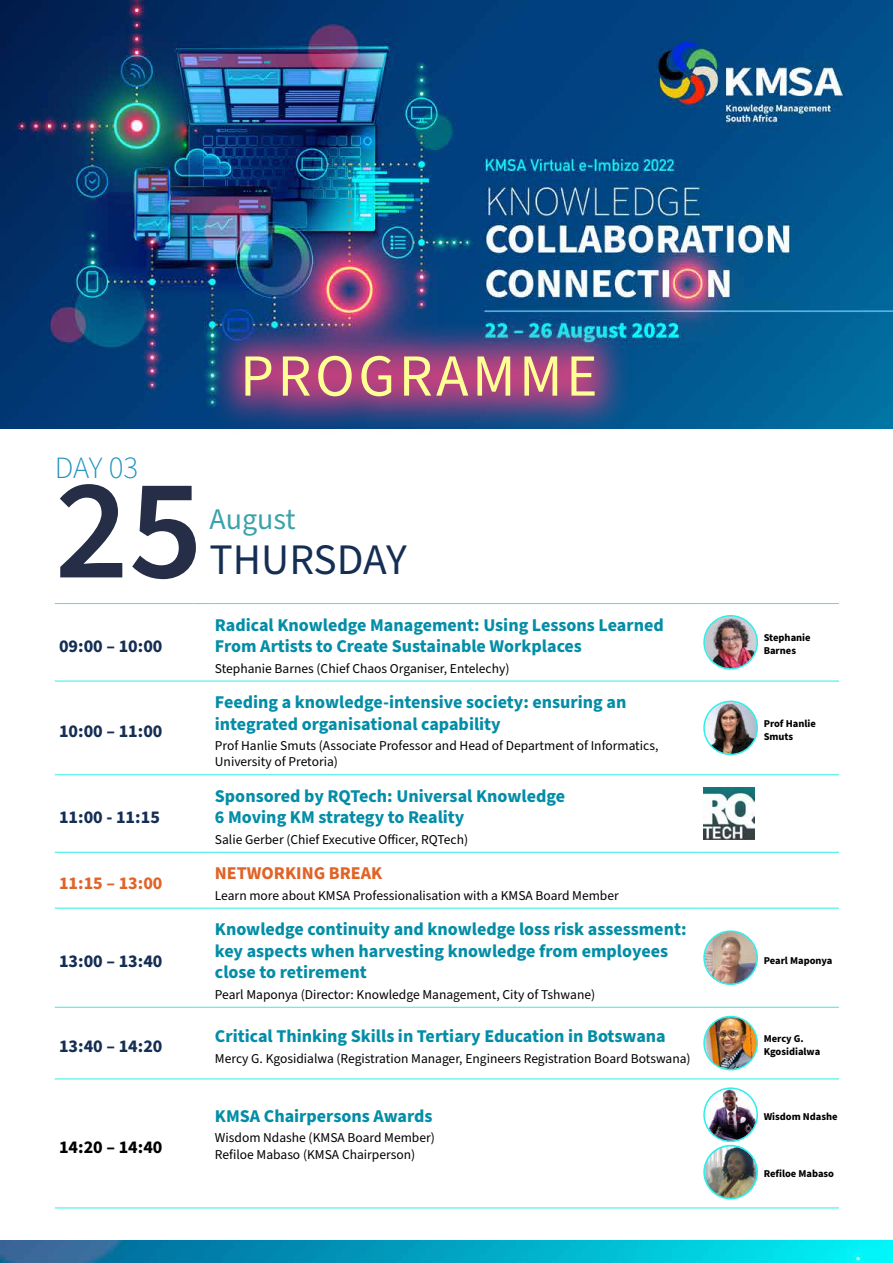
<style>
.page{position:relative;width:893px;height:1263px;background:#fff}
.page>*{position:absolute;margin:0;border:0;box-sizing:border-box;transform-origin:0 0}
.t1{font:600 144px "Source Sans Pro";color:#262e47}
.t2{font:59.7px "Source Sans Pro";letter-spacing:.06em;color:#feff95}
.t3{font:43.5px "Source Sans Pro";color:#152e54}
.t4{font:300 30.9px "Source Sans Pro";color:#2191c1}
.t5{font:30px "Source Sans Pro";color:#3ca2aa}
.t6{font:700 18px/21.6px "Source Sans Pro";color:#038da7}
.t7{font:700 18px "Source Sans Pro";color:#152e54}
.t8{font:700 18px "Source Sans Pro";color:#e06327}
.t9{font:700 18px "Source Sans Pro";color:#000}
.t10{font:13.5px/16.2px "Source Sans Pro";color:#000}
.t11{font:700 10.5px/12.6px "Source Sans Pro";color:#000}
</style>
<div class="page">
<img style="left:0;top:0;width:893px;height:1263px">
<div style="left:0;top:429px;width:893px;height:810px;background:#fff"></div>
<hr style="left:55px;top:603px;width:139px;height:1px;background:#2eefea">
<hr style="left:55px;top:681px;width:139px;height:1px;background:#2eefea">
<hr style="left:55px;top:774px;width:139px;height:1px;background:#2eefea">
<hr style="left:55px;top:852px;width:139px;height:1px;background:#2eefea">
<hr style="left:55px;top:908px;width:139px;height:1px;background:#2eefea">
<hr style="left:55px;top:1007px;width:139px;height:1px;background:#2eefea">
<hr style="left:55px;top:1078px;width:139px;height:1px;background:#2eefea">
<hr style="left:55px;top:1207px;width:139px;height:1px;background:#2eefea">
<svg style="left:194px;top:603px;width:17px;height:1px"></svg>
<hr style="left:211px;top:603px;width:488px;height:1px;background:#2eefea">
<hr style="left:699px;top:603px;width:140px;height:1px;background:#2eefea">
<svg style="left:194px;top:681px;width:17px;height:1px"></svg>
<hr style="left:211px;top:681px;width:488px;height:1px;background:#2eefea">
<hr style="left:699px;top:681px;width:140px;height:1px;background:#2eefea">
<svg style="left:194px;top:774px;width:17px;height:1px"></svg>
<hr style="left:211px;top:774px;width:488px;height:1px;background:#2eefea">
<hr style="left:699px;top:774px;width:140px;height:1px;background:#2eefea">
<svg style="left:194px;top:852px;width:17px;height:1px"></svg>
<hr style="left:211px;top:852px;width:488px;height:1px;background:#2eefea">
<hr style="left:699px;top:852px;width:140px;height:1px;background:#2eefea">
<svg style="left:194px;top:908px;width:17px;height:1px"></svg>
<hr style="left:211px;top:908px;width:488px;height:1px;background:#2eefea">
<hr style="left:699px;top:908px;width:140px;height:1px;background:#2eefea">
<svg style="left:194px;top:1007px;width:17px;height:1px"></svg>
<hr style="left:211px;top:1007px;width:488px;height:1px;background:#2eefea">
<hr style="left:699px;top:1007px;width:140px;height:1px;background:#2eefea">
<svg style="left:194px;top:1078px;width:17px;height:1px"></svg>
<hr style="left:211px;top:1078px;width:488px;height:1px;background:#2eefea">
<hr style="left:699px;top:1078px;width:140px;height:1px;background:#2eefea">
<svg style="left:194px;top:1207px;width:17px;height:1px"></svg>
<hr style="left:211px;top:1207px;width:488px;height:1px;background:#2eefea">
<hr style="left:699px;top:1207px;width:140px;height:1px;background:#2eefea">
<img style="left:704px;top:616px;width:53px;height:53px;border-radius:27px">
<div style="left:703px;top:615px;width:55px;height:55px;border:2px solid #2eefea;border-radius:50%"></div>
<img style="left:704px;top:701px;width:53px;height:53px;border-radius:27px">
<div style="left:703px;top:700px;width:55px;height:55px;border:2px solid #2eefea;border-radius:50%"></div>
<img style="left:703px;top:788px;width:51px;height:51px">
<img style="left:704px;top:931px;width:53px;height:53px;border-radius:27px">
<div style="left:703px;top:930px;width:55px;height:55px;border:2px solid #2eefea;border-radius:50%"></div>
<img style="left:704px;top:1016px;width:53px;height:54px;border-radius:27px">
<div style="left:703px;top:1016px;width:55px;height:54px;border:2px solid #2eefea;border-radius:50%"></div>
<img style="left:704px;top:1088px;width:53px;height:53px;border-radius:27px">
<div style="left:703px;top:1087px;width:55px;height:55px;border:2px solid #2eefea;border-radius:50%"></div>
<img style="left:704px;top:1145px;width:53px;height:54px;border-radius:27px">
<div style="left:703px;top:1145px;width:55px;height:54px;border:2px solid #2eefea;border-radius:50%"></div>
<div style="left:206px;top:317px;width:428px;height:118px;background:#ff417f;opacity:.75"></div>
<h2 class="t2" style="left:240px;top:336px;width:359px">PROGRAMME</h2>
<h3 class="t4" style="left:55px;top:447px;width:85px">DAY 03</h3>
<h1 class="t1" style="left:55px;top:433px;width:150px">25</h1>
<h3 class="t5" style="left:210px;top:499px;width:88px">August</h3>
<h3 class="t3" style="left:210px;top:530px;width:199px">THURSDAY</h3>
<h3 class="t7" style="left:59px;top:633px;width:105px">09:00 – 10:00</h3>
<h3 class="t7" style="left:59px;top:719px;width:105px">10:00 – 11:00</h3>
<h3 class="t7" style="left:59px;top:804px;width:102px">11:00 - 11:15</h3>
<h3 class="t8" style="left:59px;top:871px;width:105px">11:15 – 13:00</h3>
<h3 class="t7" style="left:59px;top:949px;width:105px">13:00 – 13:40</h3>
<h3 class="t7" style="left:59px;top:1034px;width:105px">13:40 – 14:20</h3>
<h3 class="t6" style="left:215px;top:614px;width:450px">Radical Knowledge Management: Using Lessons Learned<br>From Artists to Create Sustainable Workplaces</h3>
<p class="t10" style="left:215px;top:660px;width:296px">Stephanie Barnes (Chief Chaos Organiser, Entelechy)</p>
<h3 class="t6" style="left:215px;top:692px;width:413px">Feeding a knowledge-intensive society: ensuring an integrated organisational capability</h3>
<p class="t10" style="left:215px;top:738px;width:445px">Prof Hanlie Smuts (Associate Professor and Head of Department of Informatics,<br>University of Pretoria)</p>
<h3 class="t6" style="left:215px;top:785px;width:352px">Sponsored by RQTech: Universal Knowledge<br>6 Moving KM strategy to Reality</h3>
<p class="t10" style="left:215px;top:832px;width:255px">Salie Gerber (Chief Executive Officer, RQTech)</p>
<h3 class="t8" style="left:215px;top:861px;width:169px">NETWORKING BREAK</h3>
<p class="t10" style="left:215px;top:887px;width:405px">Learn more about KMSA Professionalisation with a KMSA Board Member</p>
<h3 class="t6" style="left:215px;top:919px;width:473px">Knowledge continuity and knowledge loss risk assessment: key aspects when harvesting knowledge from employees close to retirement</h3>
<p class="t10" style="left:215px;top:986px;width:382px">Pearl Maponya (Director: Knowledge Management, City of Tshwane)</p>
<h3 class="t6" style="left:215px;top:1026px;width:452px">Critical Thinking Skills in Tertiary Education in Botswana</h3>
<p class="t10" style="left:215px;top:1050px;width:477px">Mercy G. Kgosidialwa (Registration Manager, Engineers Registration Board Botswana)</p>
<h3 class="t9" style="left:59px;top:1134px;width:105px">14:20 – 14:40</h3>
<h3 class="t6" style="left:215px;top:1106px;width:219px">KMSA Chairpersons Awards</h3>
<p class="t10" style="left:215px;top:1130px;width:222px">Wisdom Ndashe (KMSA Board Member)<br>Refiloe Mabaso (KMSA Chairperson)</p>
<p class="t11" style="left:764px;top:632px;width:48px">Stephanie<br>Barnes</p>
<p class="t11" style="left:764px;top:717px;width:54px">Prof Hanlie<br>Smuts</p>
<p class="t11" style="left:764px;top:955px;width:70px">Pearl Maponya</p>
<p class="t11" style="left:764px;top:1032px;width:58px">Mercy G.<br>Kgosidialwa</p>
<p class="t11" style="left:764px;top:1110px;width:76px">Wisdom Ndashe</p>
<p class="t11" style="left:764px;top:1167px;width:72px">Refiloe Mabaso</p>
</div>
